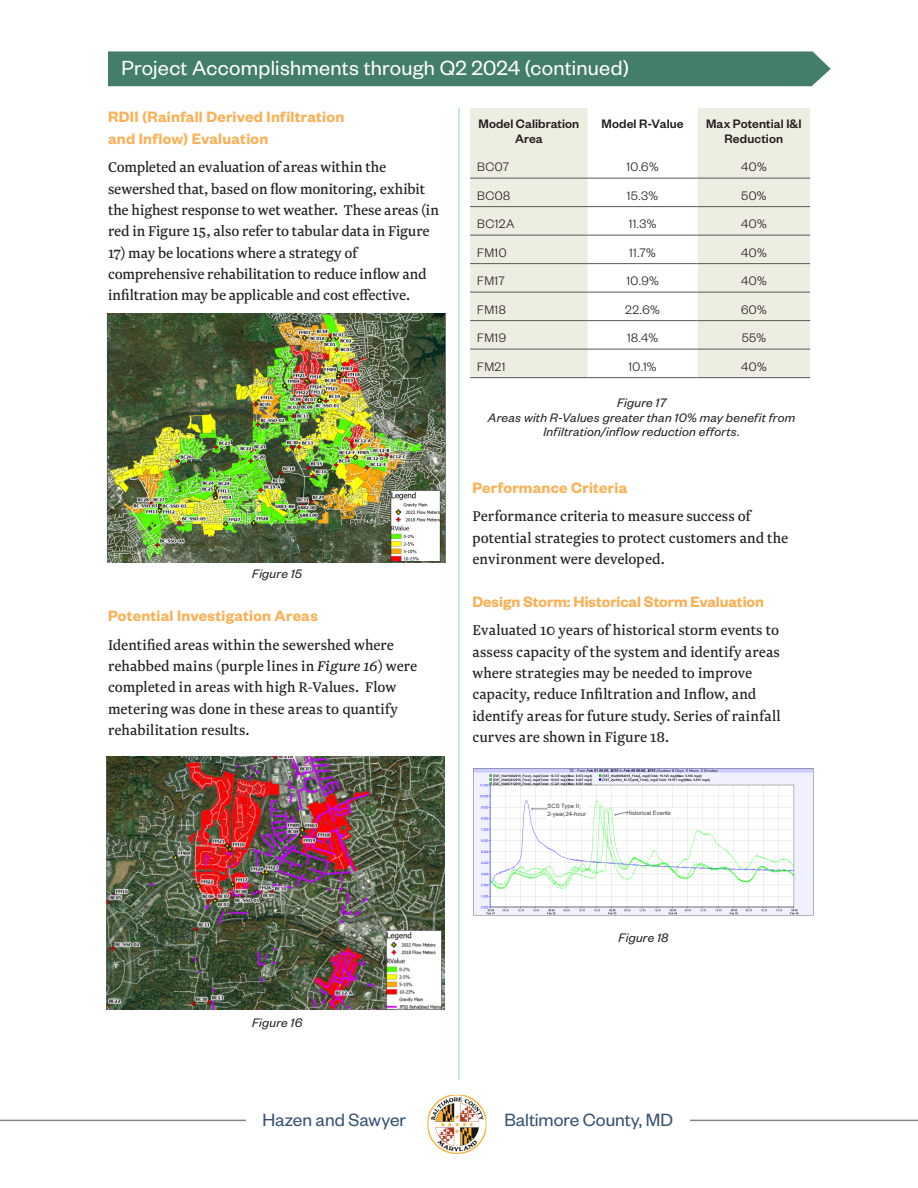
<style>
.page{position:relative;width:918px;height:1188px;background:#fff}
.page>*{position:absolute;margin:0;border:0;box-sizing:border-box;transform-origin:0 0}
.HZ_Heading_1_sans{font:22.5px "Founders Grotesk";letter-spacing:.015em;color:#fff}
.HZ_Footer_-_front_pg{font:19.5px "Founders Grotesk";color:#365173}
.HZ_Body_Copy_Left_Align{font:16.5px/21.3px "Newzald";letter-spacing:.005em;color:#231f20}
.HZ_Heading_2{font:600 16.5px/21.3px "Founders Grotesk";letter-spacing:.015em;color:#fab056}
.HZ_Heading_2-2{font:600 16.5px "Founders Grotesk";letter-spacing:-.005em;color:#fab056}
.HZ_Caption{font:italic 13.5px/14.2px "Founders Grotesk";letter-spacing:.02em;color:#231f20;text-align:center}
.HZ_Table_Text_-_center{font:300 13.5px "Founders Grotesk";letter-spacing:.03em;color:#231f20}
.HZ_Table_Bold_Center{font:500 13.5px/14.2px "Founders Grotesk";letter-spacing:.01em;color:#231f20;text-align:center}
.HZ_Table_Text{font:300 13.5px "Founders Grotesk";letter-spacing:.03em;color:#231f20}
.t1{font:6px/7.2px "Arial";color:#404040}
.s1{font-style:italic}
</style>
<div class="page">
<div style="left:108px;top:51px;width:723px;height:35px;background:#427e68"></div>
<img style="left:107px;top:756px;width:337px;height:253px">
<svg style="left:470px;top:108px;width:340px;height:269px;fill:#eeede1"></svg>
<hr style="left:470px;top:178px;width:118px;height:1px;background:#57585a">
<hr style="left:588px;top:178px;width:110px;height:1px;background:#57585a">
<hr style="left:698px;top:178px;width:112px;height:1px;background:#57585a">
<hr style="left:470px;top:206px;width:118px;height:1px;background:#57585a">
<hr style="left:588px;top:206px;width:110px;height:1px;background:#57585a">
<hr style="left:698px;top:206px;width:112px;height:1px;background:#57585a">
<hr style="left:470px;top:235px;width:118px;height:1px;background:#57585a">
<hr style="left:588px;top:235px;width:110px;height:1px;background:#57585a">
<hr style="left:698px;top:235px;width:112px;height:1px;background:#57585a">
<hr style="left:470px;top:263px;width:118px;height:1px;background:#57585a">
<hr style="left:588px;top:263px;width:110px;height:1px;background:#57585a">
<hr style="left:698px;top:263px;width:112px;height:1px;background:#57585a">
<hr style="left:470px;top:292px;width:118px;height:1px;background:#57585a">
<hr style="left:588px;top:292px;width:110px;height:1px;background:#57585a">
<hr style="left:698px;top:292px;width:112px;height:1px;background:#57585a">
<hr style="left:470px;top:320px;width:118px;height:1px;background:#57585a">
<hr style="left:588px;top:320px;width:110px;height:1px;background:#57585a">
<hr style="left:698px;top:320px;width:112px;height:1px;background:#57585a">
<hr style="left:470px;top:349px;width:118px;height:1px;background:#57585a">
<hr style="left:588px;top:349px;width:110px;height:1px;background:#57585a">
<hr style="left:698px;top:349px;width:112px;height:1px;background:#57585a">
<hr style="left:470px;top:377px;width:118px;height:1px;background:#57585a">
<hr style="left:588px;top:377px;width:110px;height:1px;background:#57585a">
<hr style="left:698px;top:377px;width:112px;height:1px;background:#57585a">
<img style="left:473px;top:768px;width:340px;height:147px">
<div style="left:548px;top:801px;width:41px;height:17px;background:#fff"></div>
<svg style="left:530px;top:808px;width:18px;height:2px"></svg>
<div style="left:627px;top:808px;width:48px;height:10px;background:#fff"></div>
<svg style="left:614px;top:812px;width:13px;height:4px"></svg>
<img style="left:107px;top:313px;width:339px;height:250px">
<hr style="left:690px;top:1120px;width:228px;height:1px;background:#848789">
<img style="left:427px;top:1095px;width:59px;height:59px">
<div style="left:419px;top:1086px;width:76px;height:76px;border:3px solid #fff;border-radius:50%"></div>
<hr style="left:0;top:1120px;width:246px;height:1px;background:#848789">
<hr style="left:459px;top:108px;width:1px;height:972px;background:#84d1d9">
<p class="HZ_Heading_1_sans" style="left:122px;top:54px;width:509px">Project Accomplishments through Q2 2024 (continued)</p>
<p class="HZ_Heading_2" style="left:108px;top:106px;width:238px">RDII (Rainfall Derived Infiltration and Inflow) Evaluation</p>
<p class="HZ_Body_Copy_Left_Align" style="left:108px;top:156px;width:332px">Completed an evaluation of areas within the sewershed that, based on flow monitoring, exhibit the highest response to wet weather. These areas (in red in Figure 15, also refer to tabular data in Figure</p>
<p class="HZ_Body_Copy_Left_Align" style="left:108px;top:242px;width:320px">17) may be locations where a strategy of comprehensive rehabilitation to reduce inflow and infiltration may be applicable and cost effective.</p>
<p class="HZ_Table_Bold_Center" style="left:478px;top:116px;width:102px">Model Calibration<br>Area</p>
<p class="HZ_Table_Bold_Center" style="left:601px;top:116px;width:84px">Model R-Value</p>
<p class="HZ_Table_Bold_Center" style="left:706px;top:116px;width:97px">Max Potential I&amp;I<br>Reduction</p>
<p class="HZ_Table_Text" style="left:477px;top:159px;width:33px">BC07</p>
<p class="HZ_Table_Text_-_center" style="left:627px;top:159px;width:34px">10.6%</p>
<p class="HZ_Table_Text_-_center" style="left:741px;top:159px;width:27px">40%</p>
<p class="HZ_Table_Text" style="left:477px;top:187px;width:34px">BC08</p>
<p class="HZ_Table_Text_-_center" style="left:627px;top:187px;width:33px">15.3%</p>
<p class="HZ_Table_Text_-_center" style="left:741px;top:187px;width:27px">50%</p>
<p class="HZ_Table_Text" style="left:477px;top:216px;width:39px">BC12A</p>
<p class="HZ_Table_Text_-_center" style="left:629px;top:216px;width:29px">11.3%</p>
<p class="HZ_Table_Text_-_center" style="left:741px;top:216px;width:27px">40%</p>
<p class="HZ_Table_Text" style="left:477px;top:244px;width:31px">FM10</p>
<p class="HZ_Table_Text_-_center" style="left:629px;top:244px;width:28px">11.7%</p>
<p class="HZ_Table_Text_-_center" style="left:741px;top:244px;width:27px">40%</p>
<p class="HZ_Table_Text" style="left:477px;top:273px;width:29px">FM17</p>
<p class="HZ_Table_Text_-_center" style="left:626px;top:273px;width:34px">10.9%</p>
<p class="HZ_Table_Text_-_center" style="left:741px;top:273px;width:27px">40%</p>
<p class="HZ_Table_Text" style="left:477px;top:301px;width:30px">FM18</p>
<p class="HZ_Table_Text_-_center" style="left:625px;top:301px;width:36px">22.6%</p>
<p class="HZ_Table_Text_-_center" style="left:741px;top:301px;width:27px">60%</p>
<p class="HZ_Table_Text" style="left:477px;top:330px;width:30px">FM19</p>
<p class="HZ_Table_Text_-_center" style="left:627px;top:330px;width:32px">18.4%</p>
<p class="HZ_Table_Text_-_center" style="left:742px;top:330px;width:26px">55%</p>
<p class="HZ_Table_Text" style="left:477px;top:358px;width:30px">FM21</p>
<p class="HZ_Table_Text_-_center" style="left:629px;top:358px;width:29px">10.1%</p>
<p class="HZ_Table_Text_-_center" style="left:741px;top:358px;width:27px">40%</p>
<p class="HZ_Caption" style="left:252px;top:566px;width:51px">Figure 15</p>
<p class="HZ_Heading_2" style="left:108px;top:604px;width:211px">Potential Investigation Areas</p>
<p class="HZ_Body_Copy_Left_Align" style="left:108px;top:634px;width:311px">Identified areas within the sewershed where rehabbed mains (purple lines in <span class="s1">Figure 16</span>) were completed in areas with high R-Values. Flow metering was done in these areas to quantify rehabilitation results.</p>
<p class="HZ_Caption" style="left:252px;top:1015px;width:52px">Figure 16</p>
<p class="HZ_Caption" style="left:488px;top:395px;width:309px">Figure 17<br>Areas with R-Values greater than 10% may benefit from<br>Infiltration/inflow reduction efforts.</p>
<p class="HZ_Heading_2" style="left:472px;top:476px;width:156px">Performance Criteria</p>
<p class="HZ_Body_Copy_Left_Align" style="left:472px;top:505px;width:317px">Performance criteria to measure success of potential strategies to protect customers and the environment were developed.</p>
<p class="HZ_Heading_2-2" style="left:472px;top:591px;width:293px">Design Storm: Historical Storm Evaluation</p>
<p class="HZ_Body_Copy_Left_Align" style="left:472px;top:619px;width:310px">Evaluated 10 years of historical storm events to assess capacity of the system and identify areas where strategies may be needed to improve capacity, reduce Infiltration and Inflow, and identify areas for future study. Series of rainfall curves are shown in Figure 18.</p>
<p class="t1" style="left:548px;top:803px;width:40px">SCS Type II;<br>2-year,24-hour</p>
<p class="t1" style="left:627px;top:809px;width:46px">Historical Events</p>
<p class="HZ_Caption" style="left:619px;top:930px;width:51px">Figure 18</p>
<p class="HZ_Footer_-_front_pg" style="left:262px;top:1108px;width:145px">Hazen and Sawyer</p>
<p class="HZ_Footer_-_front_pg" style="left:504px;top:1108px;width:170px">Baltimore County, MD</p>
</div>
